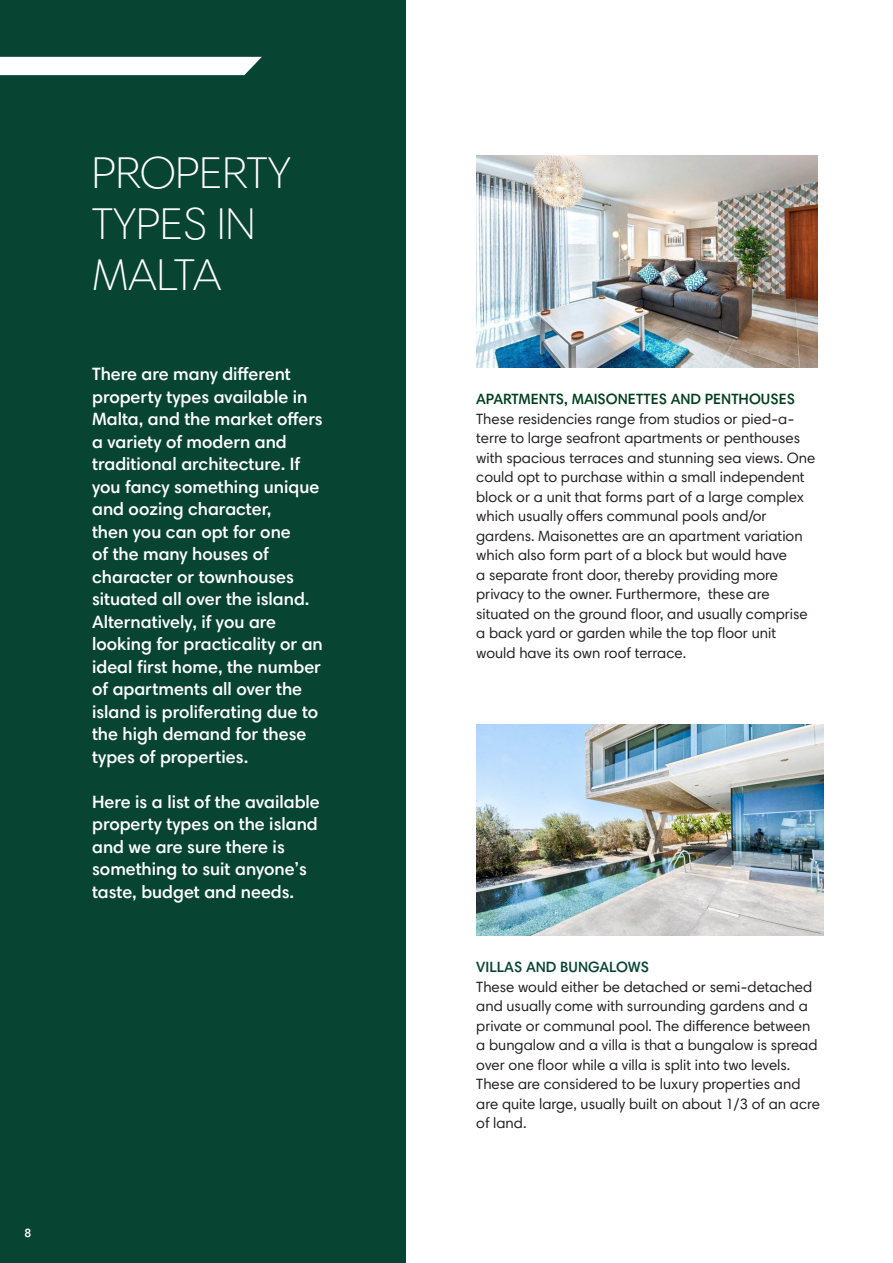
<style>
.page{position:relative;width:893px;height:1263px;background:#fff}
.page>*{position:absolute;margin:0;border:0;box-sizing:border-box;transform-origin:0 0}
.t1{font:300 45px "Harmonia Sans Pro Cyr";color:#fff}
.t2{font:600 18px/22.5px "Harmonia Sans Pro Cyr";color:#fff}
.t3{font:15px/19.5px "Harmonia Sans Pro Cyr";color:#231f20}
.t4{font:600 15px "Harmonia Sans Pro Cyr";color:#003e1b}
.t5{font:600 15px "Harmonia Sans Pro Cyr";color:#074432}
.t6{font:600 12px "Harmonia Sans Pro Cyr";color:#fff}
</style>
<div class="page">
<div style="left:0;top:0;width:405px;height:1263px;background:#074432"></div>
<div style="left:0;top:57px;width:262px;height:18px;background:#fff"></div>
<img style="left:477px;top:724px;width:347px;height:212px">
<img style="left:477px;top:156px;width:340px;height:211px">
<p class="t1" style="left:92px;top:146px;width:200px">PROPERTY</p>
<p class="t1" style="left:92px;top:197px;width:165px">TYPES IN</p>
<p class="t1" style="left:92px;top:248px;width:131px">MALTA</p>
<p class="t2" style="left:92px;top:362px;width:232px">There are many different property types available in<br>Malta, and the market offers a variety of modern and traditional architecture. If you fancy something unique and oozing character,<br>then you can opt for one<br>of the many houses of character or townhouses situated all over the island.<br>Alternatively, if you are looking for practicality or an ideal first home, the number of apartments all over the island is proliferating due to the high demand for these types of properties.</p>
<p class="t2" style="left:92px;top:790px;width:229px">Here is a list of the available property types on the island and we are sure there is something to suit anyone’s taste, budget and needs.</p>
<p class="t6" style="left:25px;top:1225px;width:8px">8</p>
<p class="t4" style="left:476px;top:390px;width:320px">APARTMENTS, MAISONETTES AND PENTHOUSES</p>
<p class="t3" style="left:476px;top:409px;width:341px">These residencies range from studios or pied-a&shy;terre to large seafront apartments or penthouses with spacious terraces and stunning sea views. One could opt to purchase within a small independent block or a unit that forms part of a large complex which usually offers communal pools and/or gardens. Maisonettes are an apartment variation which also form part of a block but would have<br>a separate front door, thereby providing more privacy to the owner. Furthermore, these are situated on the ground floor, and usually comprise a back yard or garden while the top floor unit would have its own roof terrace.</p>
<p class="t5" style="left:476px;top:957px;width:174px">VILLAS AND BUNGALOWS</p>
<p class="t3" style="left:476px;top:976px;width:345px">These would either be detached or semi-detached and usually come with surrounding gardens and a private or communal pool. The difference between a bungalow and a villa is that a bungalow is spread over one floor while a villa is split into two levels.<br>These are considered to be luxury properties and are quite large, usually built on about 1/3 of an acre of land.</p>
</div>
